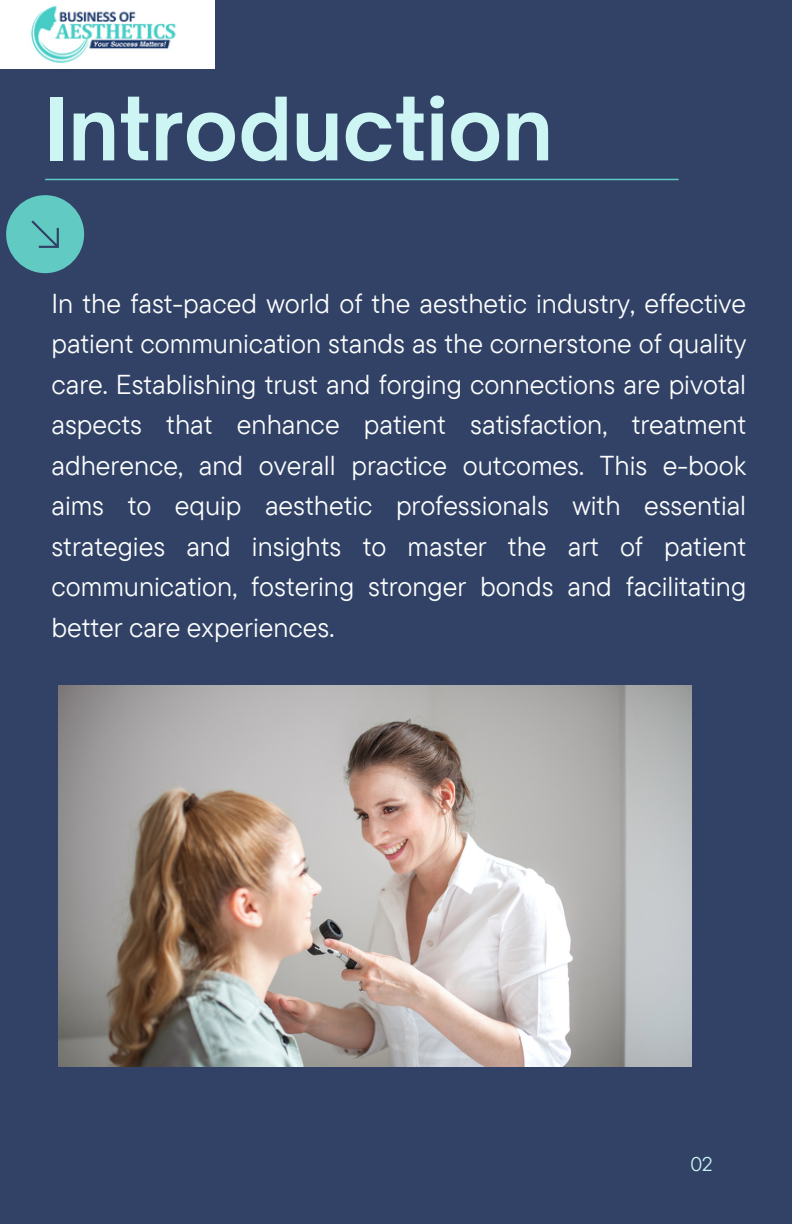
<style>
.page{position:relative;width:792px;height:1224px;background:#314266}
.page>*{position:absolute;margin:0;border:0;box-sizing:border-box;transform-origin:0 0}
.t1{font:700 83.6px "Open Sauce One";color:#ccf5f4}
.t2{font:27.2px/40.4px "TT Commons Pro";color:#fcfefe;text-align:justify}
.t3{font:19.8px "TT Commons Pro";color:#ccf5f4}
</style>
<div class="page">
<img style="left:59px;top:685px;width:633px;height:381px">
<hr style="left:45px;top:179px;width:634px;height:1px;background:#61cac2">
<div style="left:6px;top:195px;width:78px;height:78px;background:#61cac2;border-radius:50%"></div>
<svg style="left:31px;top:220px;width:27px;height:27px"></svg>
<img style="left:0;top:0;width:214px;height:69px">
<p class="t1" style="left:45px;top:77px;width:509px">Introduction</p>
<p class="t2" style="left:51px;top:282px;width:696px">In the fast-paced world of the aesthetic industry, effective patient communication stands as the cornerstone of quality care. Establishing trust and forging connections are pivotal aspects that enhance patient satisfaction, treatment adherence, and overall practice outcomes. This e-book aims to equip aesthetic professionals with essential strategies and insights to master the art of patient communication, fostering stronger bonds and facilitating better care experiences.</p>
<p class="t3" style="left:690px;top:1151px;width:24px">02</p>
</div>
